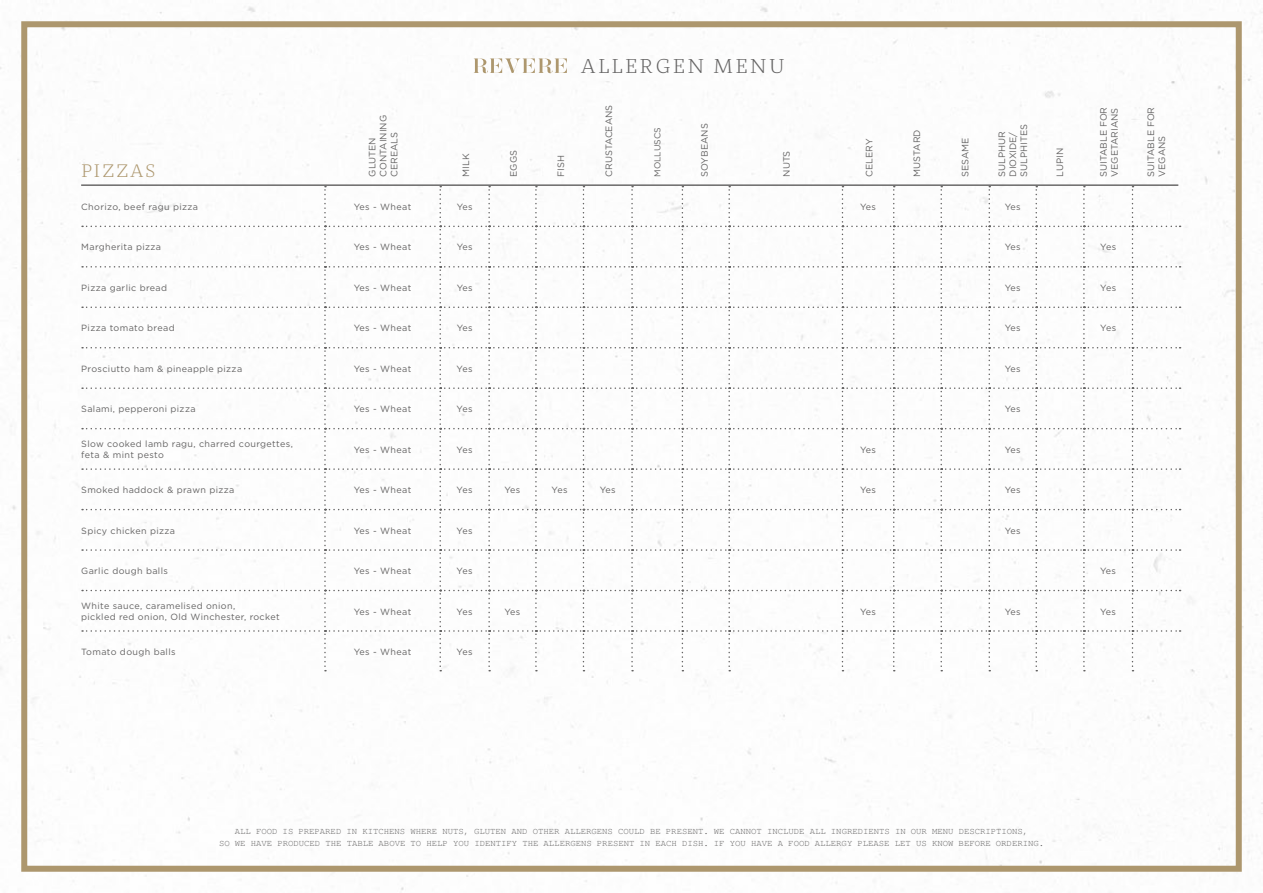
<style>
.page{position:relative;width:1263px;height:893px;background:#fff}
.page>*{position:absolute;margin:0;border:0;box-sizing:border-box;transform-origin:0 0}
.t1{font:300 19.95px "St Marie Pro";letter-spacing:.12em;color:#646363}
.t2{font:300 18px "St Marie Pro";letter-spacing:.08em;color:#ad976e}
.t3{font:9.3px/11.1px "Gotham";color:#646363}
.t4{font:9px/10.5px "Gotham HTF";letter-spacing:.04em;color:#646363}
.t5{font:9px/11.2px "Te X Gyre Cursor";letter-spacing:-.005em;color:#646363;text-align:center}
.t6{font:8.7px "Gotham";color:#646363}
</style>
<div class="page">
<div style="left:21px;top:21px;width:1221px;height:851px;border:6px solid #ad976e"></div>
<svg style="left:474px;top:58px;width:93px;height:15px"></svg>
<hr style="left:81px;top:184px;width:1097px;height:2px;background:#646363">
<svg style="left:82px;top:186px;width:1098px;height:485px"></svg>
<h2 class="t2" style="left:81px;top:159px;width:76px">PIZZAS</h2>
<p class="t3" style="left:367px;top:177px;width:63px;rotate:-90deg">GLUTEN<br>CONTAINING<br>CEREALS</p>
<p class="t3" style="left:460px;top:177px;width:25px;rotate:-90deg">MILK</p>
<p class="t3" style="left:508px;top:177px;width:28px;rotate:-90deg">EGGS</p>
<p class="t3" style="left:555px;top:177px;width:23px;rotate:-90deg">FISH</p>
<h1 class="t1" style="left:581px;top:53px;width:205px">ALLERGEN MENU</h1>
<p class="t3" style="left:603px;top:177px;width:73px;rotate:-90deg">CRUSTACEANS</p>
<p class="t6" style="left:652px;top:177px;width:51px;rotate:-90deg">MOLLUSCS</p>
<p class="t3" style="left:699px;top:177px;width:55px;rotate:-90deg">SOYBEANS</p>
<p class="t3" style="left:781px;top:177px;width:28px;rotate:-90deg">NUTS</p>
<p class="t3" style="left:863px;top:177px;width:39px;rotate:-90deg">CELERY</p>
<p class="t3" style="left:911px;top:177px;width:49px;rotate:-90deg">MUSTARD</p>
<p class="t3" style="left:960px;top:177px;width:41px;rotate:-90deg">SESAME</p>
<p class="t3" style="left:996px;top:177px;width:54px;rotate:-90deg">SULPHUR<br>DIOXIDE/<br>SULPHITES</p>
<p class="t3" style="left:1054px;top:177px;width:30px;rotate:-90deg">LUPIN</p>
<p class="t3" style="left:1098px;top:177px;width:71px;rotate:-90deg">SUITABLE FOR<br>VEGETARIANS</p>
<p class="t3" style="left:1145px;top:177px;width:71px;rotate:-90deg">SUITABLE FOR<br>VEGANS</p>
<p class="t4" style="left:81px;top:201px;width:118px">Chorizo, beef ragu pizza</p>
<p class="t4" style="left:354px;top:201px;width:59px">Yes - Wheat</p>
<p class="t4" style="left:457px;top:201px;width:17px">Yes</p>
<p class="t4" style="left:860px;top:201px;width:17px">Yes</p>
<p class="t4" style="left:1005px;top:201px;width:17px">Yes</p>
<p class="t4" style="left:81px;top:242px;width:81px">Margherita pizza</p>
<p class="t4" style="left:354px;top:242px;width:59px">Yes - Wheat</p>
<p class="t4" style="left:457px;top:242px;width:17px">Yes</p>
<p class="t4" style="left:1005px;top:242px;width:17px">Yes</p>
<p class="t4" style="left:1100px;top:242px;width:17px">Yes</p>
<p class="t4" style="left:81px;top:282px;width:87px">Pizza garlic bread</p>
<p class="t4" style="left:354px;top:282px;width:59px">Yes - Wheat</p>
<p class="t4" style="left:457px;top:282px;width:17px">Yes</p>
<p class="t4" style="left:1005px;top:282px;width:17px">Yes</p>
<p class="t4" style="left:1100px;top:282px;width:17px">Yes</p>
<p class="t4" style="left:81px;top:323px;width:95px">Pizza tomato bread</p>
<p class="t4" style="left:354px;top:323px;width:59px">Yes - Wheat</p>
<p class="t4" style="left:457px;top:323px;width:17px">Yes</p>
<p class="t4" style="left:1005px;top:323px;width:17px">Yes</p>
<p class="t4" style="left:1100px;top:323px;width:17px">Yes</p>
<p class="t4" style="left:81px;top:363px;width:162px">Prosciutto ham &amp; pineapple pizza</p>
<p class="t4" style="left:354px;top:363px;width:59px">Yes - Wheat</p>
<p class="t4" style="left:457px;top:363px;width:17px">Yes</p>
<p class="t4" style="left:1005px;top:363px;width:17px">Yes</p>
<p class="t4" style="left:81px;top:404px;width:116px">Salami, pepperoni pizza</p>
<p class="t4" style="left:354px;top:404px;width:59px">Yes - Wheat</p>
<p class="t4" style="left:457px;top:404px;width:17px">Yes</p>
<p class="t4" style="left:1005px;top:404px;width:17px">Yes</p>
<p class="t4" style="left:81px;top:439px;width:213px">Slow cooked lamb ragu, charred courgettes, feta &amp; mint pesto</p>
<p class="t4" style="left:354px;top:444px;width:59px">Yes - Wheat</p>
<p class="t4" style="left:457px;top:444px;width:17px">Yes</p>
<p class="t4" style="left:860px;top:444px;width:17px">Yes</p>
<p class="t4" style="left:1005px;top:444px;width:17px">Yes</p>
<p class="t4" style="left:81px;top:485px;width:155px">Smoked haddock &amp; prawn pizza</p>
<p class="t4" style="left:354px;top:485px;width:59px">Yes - Wheat</p>
<p class="t4" style="left:457px;top:485px;width:17px">Yes</p>
<p class="t4" style="left:504px;top:485px;width:17px">Yes</p>
<p class="t4" style="left:552px;top:485px;width:17px">Yes</p>
<p class="t4" style="left:600px;top:485px;width:17px">Yes</p>
<p class="t4" style="left:860px;top:485px;width:17px">Yes</p>
<p class="t4" style="left:1005px;top:485px;width:17px">Yes</p>
<p class="t4" style="left:81px;top:525px;width:95px">Spicy chicken pizza</p>
<p class="t4" style="left:354px;top:525px;width:59px">Yes - Wheat</p>
<p class="t4" style="left:457px;top:525px;width:17px">Yes</p>
<p class="t4" style="left:1005px;top:525px;width:17px">Yes</p>
<p class="t4" style="left:81px;top:566px;width:88px">Garlic dough balls</p>
<p class="t4" style="left:354px;top:566px;width:59px">Yes - Wheat</p>
<p class="t4" style="left:457px;top:566px;width:17px">Yes</p>
<p class="t4" style="left:1100px;top:566px;width:17px">Yes</p>
<p class="t4" style="left:81px;top:601px;width:200px">White sauce, caramelised onion,<br>pickled red onion, Old Winchester, rocket</p>
<p class="t4" style="left:354px;top:606px;width:59px">Yes - Wheat</p>
<p class="t4" style="left:457px;top:606px;width:17px">Yes</p>
<p class="t4" style="left:504px;top:606px;width:17px">Yes</p>
<p class="t4" style="left:860px;top:606px;width:17px">Yes</p>
<p class="t4" style="left:1005px;top:606px;width:17px">Yes</p>
<p class="t4" style="left:1100px;top:606px;width:17px">Yes</p>
<p class="t4" style="left:81px;top:646px;width:96px">Tomato dough balls</p>
<p class="t4" style="left:354px;top:646px;width:59px">Yes - Wheat</p>
<p class="t4" style="left:457px;top:646px;width:17px">Yes</p>
<p class="t5" style="left:219px;top:826px;width:826px">ALL FOOD IS PREPARED IN KITCHENS WHERE NUTS, GLUTEN AND OTHER ALLERGENS COULD BE PRESENT. WE CANNOT INCLUDE ALL INGREDIENTS IN OUR MENU DESCRIPTIONS,<br>SO WE HAVE PRODUCED THE TABLE ABOVE TO HELP YOU IDENTIFY THE ALLERGENS PRESENT IN EACH DISH. IF YOU HAVE A FOOD ALLERGY PLEASE LET US KNOW BEFORE ORDERING.</p>
</div>
